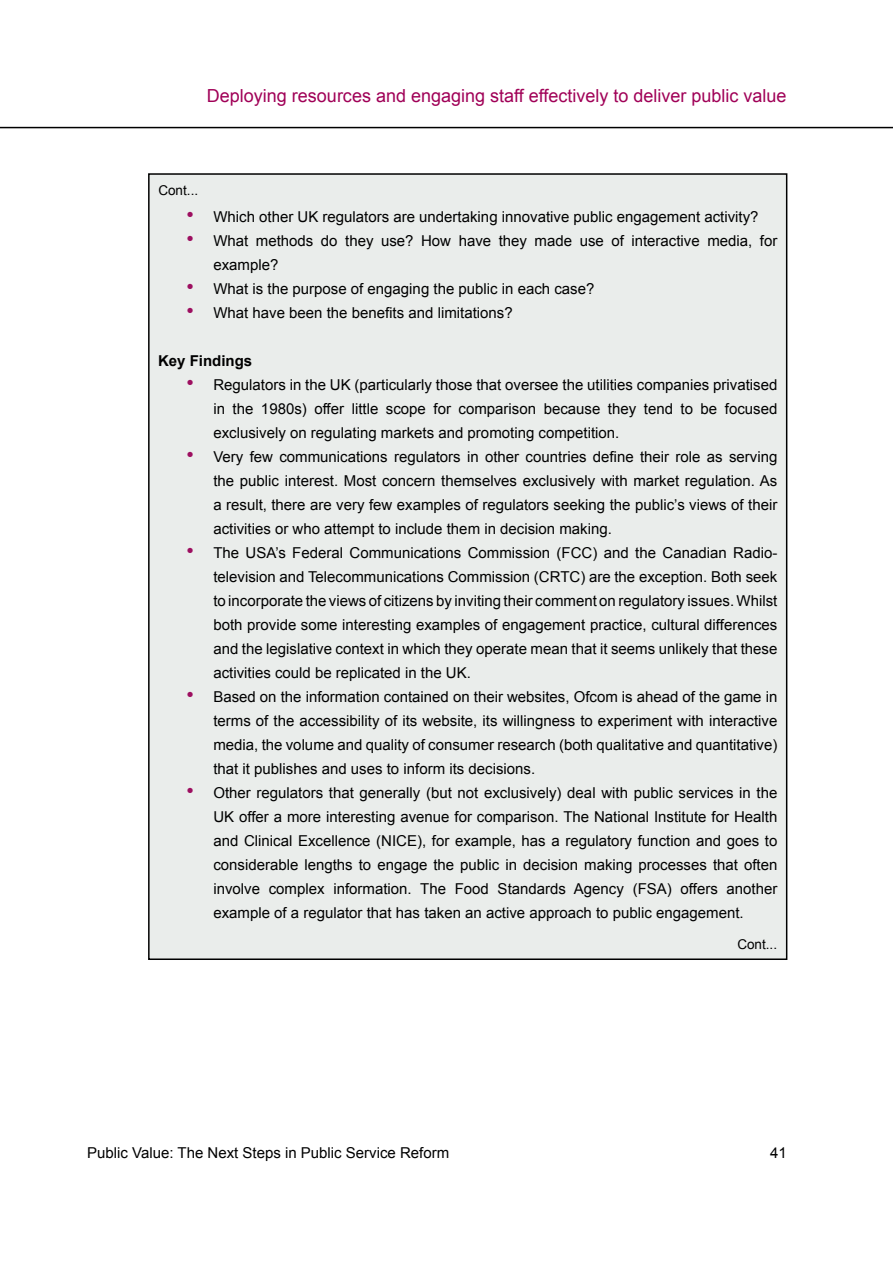
<style>
.page{position:relative;width:893px;height:1263px;background:#fff}
.page>*{position:absolute;margin:0;border:0;box-sizing:border-box;transform-origin:0 0}
.t1{font:18px "Arial";color:#a00057}
.t2{font:15px/24px "Arial";color:#000;text-align:justify}
.t3{font:700 15px "Arial";color:#000}
.t4{font:13.5px "Arial";color:#000}
.s1{font-size:21px;color:#9d0f60}
</style>
<div class="page">
<hr style="left:0;top:127px;width:893px;height:1px;background:#000">
<div style="left:149px;top:174px;width:638px;height:785px;background:#eaedeb"></div>
<p class="t1" style="left:207px;top:84px;width:581px">Deploying resources and engaging staff effectively to deliver public value</p>
<p class="t4" style="left:158px;top:181px;width:41px">Cont...</p>
<p class="t2" style="left:186px;top:205px;width:574px"><span class="s1">•</span> Which other UK regulators are undertaking innovative public engagement activity?</p>
<p class="t2" style="left:213px;top:229px;width:566px;text-indent:-27px"><span class="s1">•</span> What methods do they use? How have they made use of interactive media, for example?</p>
<p class="t2" style="left:186px;top:277px;width:410px"><span class="s1">•</span> What is the purpose of engaging the public in each case?</p>
<p class="t2" style="left:186px;top:301px;width:328px"><span class="s1">•</span> What have been the benefits and limitations?</p>
<p class="t3" style="left:158px;top:351px;width:96px">Key Findings</p>
<p class="t2" style="left:213px;top:373px;width:565px;text-indent:-27px"><span class="s1">•</span> Regulators in the UK (particularly those that oversee the utilities companies privatised in the 1980s) offer little scope for comparison because they tend to be focused exclusively on regulating markets and promoting competition.</p>
<p class="t2" style="left:213px;top:445px;width:565px;text-indent:-27px"><span class="s1">•</span> Very few communications regulators in other countries define their role as serving the public interest. Most concern themselves exclusively with market regulation. As a result, there are very few examples of regulators seeking the public’s views of their activities or who attempt to include them in decision making.</p>
<p class="t2" style="left:213px;top:541px;width:566px;text-indent:-27px"><span class="s1">•</span> The USA’s Federal Communications Commission (FCC) and the Canadian Radio&shy;television and Telecommunications Commission (CRTC) are the exception. Both seek to incorporate the views of citizens by inviting their comment on regulatory issues. Whilst both provide some interesting examples of engagement practice, cultural differences and the legislative context in which they operate mean that it seems unlikely that these activities could be replicated in the UK.</p>
<p class="t2" style="left:213px;top:685px;width:566px;text-indent:-27px"><span class="s1">•</span> Based on the information contained on their websites, Ofcom is ahead of the game in terms of the accessibility of its website, its willingness to experiment with interactive media, the volume and quality of consumer research (both qualitative and quantitative) that it publishes and uses to inform its decisions.</p>
<p class="t2" style="left:213px;top:781px;width:565px;text-indent:-27px"><span class="s1">•</span> Other regulators that generally (but not exclusively) deal with public services in the UK offer a more interesting avenue for comparison. The National Institute for Health and Clinical Excellence (NICE), for example, has a regulatory function and goes to considerable lengths to engage the public in decision making processes that often involve complex information. The Food Standards Agency (FSA) offers another example of a regulator that has taken an active approach to public engagement.</p>
<p class="t4" style="left:737px;top:935px;width:41px">Cont...</p>
<p class="t2" style="left:87px;top:1141px;width:364px">Public Value: The Next Steps in Public Service Reform</p>
<p class="t2" style="left:770px;top:1141px;width:18px">41</p>
</div>
